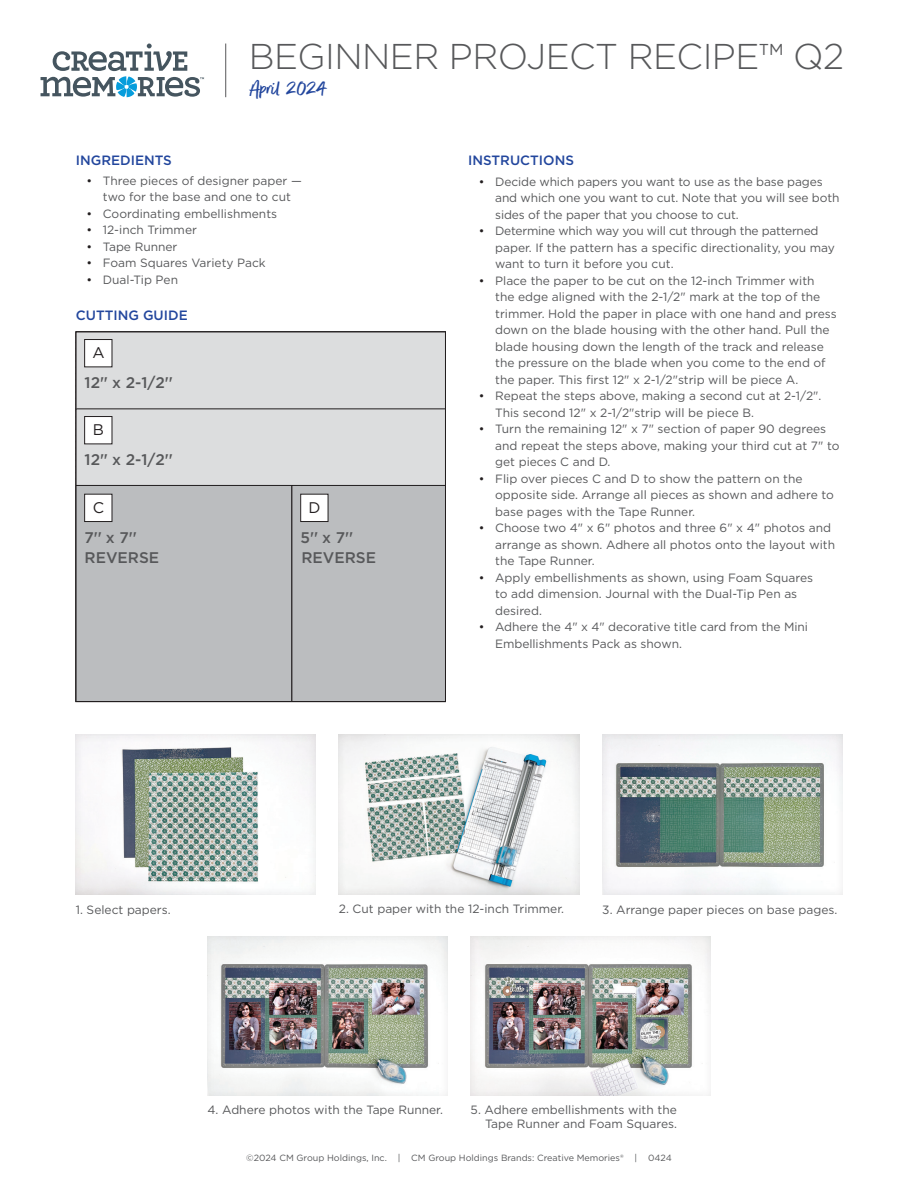
<style>
.page{position:relative;width:918px;height:1188px;background:#fff}
.page>*{position:absolute;margin:0;border:0;box-sizing:border-box;transform-origin:0 0}
.t1{font:300 35.85px "Gotham";letter-spacing:-.015em;color:#57585a}
.t2{font:24px "Better Times";color:#22469d}
.t3{font:500 15.45px "Gotham";color:#57585a}
.t4{font:15.45px "Gotham";color:#231f20}
.t5{font:500 13.5px "Gotham";color:#22469d}
.t6{font:12px/16.5px "Gotham";color:#57585a}
.t7{font:9px "Gotham";color:#57585a}
.s1{color:#231f20}
</style>
<div class="page">
<svg style="left:41px;top:44px;width:163px;height:53px"></svg>
<hr style="left:225px;top:44px;width:1px;height:53px;background:#57585a">
<div style="left:602px;top:733px;width:243px;height:162px;background:#231f20;opacity:.1"></div>
<div style="left:76px;top:332px;width:369px;height:77px;background:#dcddde"></div>
<div style="left:85px;top:340px;width:27px;height:27px;background:#fff"></div>
<div style="left:84px;top:339px;width:28px;height:28px;border:1px solid #231f20"></div>
<div style="left:76px;top:409px;width:369px;height:77px;background:#dcddde"></div>
<div style="left:85px;top:417px;width:27px;height:27px;background:#fff"></div>
<div style="left:84px;top:416px;width:28px;height:28px;border:1px solid #231f20"></div>
<div style="left:76px;top:485px;width:216px;height:217px;background:#bbbdbf"></div>
<div style="left:85px;top:494px;width:27px;height:28px;background:#fff"></div>
<div style="left:84px;top:494px;width:28px;height:28px;border:1px solid #231f20"></div>
<div style="left:292px;top:485px;width:153px;height:217px;background:#bbbdbf"></div>
<div style="left:292px;top:485px;width:153px;height:217px;border:1px solid #211d1e"></div>
<div style="left:301px;top:494px;width:27px;height:28px;background:#fff"></div>
<div style="left:300px;top:494px;width:28px;height:28px;border:1px solid #231f20"></div>
<div style="left:76px;top:331px;width:370px;height:371px;border:1px solid #231f20"></div>
<div style="left:75px;top:733px;width:243px;height:162px;background:#231f20;opacity:.1"></div>
<div style="left:339px;top:733px;width:243px;height:162px;background:#231f20;opacity:.1"></div>
<div style="left:471px;top:934px;width:243px;height:162px;background:#231f20;opacity:.1"></div>
<div style="left:207px;top:934px;width:243px;height:162px;background:#231f20;opacity:.1"></div>
<p class="t5" style="left:76px;top:151px;width:98px">INGREDIENTS</p>
<p class="t1" style="left:249px;top:34px;width:597px">BEGINNER PROJECT RECIPE™ Q2</p>
<p class="t2" style="left:250px;top:75px;width:77px">April 2024</p>
<p class="t5" style="left:468px;top:151px;width:107px">INSTRUCTIONS</p>
<p class="t6" style="left:86px;top:172px;width:217px;text-align:center"><span class="s1">•</span> Three pieces of designer paper — two for the base and one to cut</p>
<p class="t6" style="left:86px;top:205px;width:192px"><span class="s1">•</span> Coordinating embellishments</p>
<p class="t6" style="left:86px;top:222px;width:112px"><span class="s1">•</span> 12-inch Trimmer</p>
<p class="t6" style="left:86px;top:238px;width:93px"><span class="s1">•</span> Tape Runner</p>
<p class="t6" style="left:86px;top:255px;width:181px"><span class="s1">•</span> Foam Squares Variety Pack</p>
<p class="t6" style="left:86px;top:271px;width:93px"><span class="s1">•</span> Dual-Tip Pen</p>
<p class="t5" style="left:76px;top:307px;width:113px">CUTTING GUIDE</p>
<p class="t4" style="left:92px;top:343px;width:14px">A</p>
<p class="t3" style="left:85px;top:373px;width:90px">12'' x 2-1/2''</p>
<p class="t4" style="left:93px;top:420px;width:13px">B</p>
<p class="t3" style="left:85px;top:450px;width:90px">12'' x 2-1/2''</p>
<p class="t4" style="left:93px;top:497px;width:13px">C</p>
<p class="t3" style="left:85px;top:527px;width:54px">7'' x 7''</p>
<p class="t4" style="left:309px;top:497px;width:14px">D</p>
<p class="t3" style="left:301px;top:527px;width:54px">5'' x 7''</p>
<p class="t3" style="left:85px;top:547px;width:76px">REVERSE</p>
<p class="t3" style="left:301px;top:547px;width:76px">REVERSE</p>
<p class="t6" style="left:495px;top:173px;width:346px;text-indent:-16px"><span class="s1">•</span> Decide which papers you want to use as the base pages and which one you want to cut. Note that you will see both sides of the paper that you choose to cut.</p>
<p class="t6" style="left:495px;top:223px;width:341px;text-indent:-16px"><span class="s1">•</span> Determine which way you will cut through the patterned paper. If the pattern has a specific directionality, you may want to turn it before you cut.</p>
<p class="t6" style="left:495px;top:272px;width:343px;text-indent:-16px"><span class="s1">•</span> Place the paper to be cut on the 12-inch Trimmer with the edge aligned with the 2-1/2" mark at the top of the trimmer. Hold the paper in place with one hand and press down on the blade housing with the other hand. Pull the blade housing down the length of the track and release the pressure on the blade when you come to the end of the paper. This first 12" x 2-1/2"strip will be piece A.</p>
<p class="t6" style="left:495px;top:388px;width:328px;text-indent:-16px"><span class="s1">•</span> Repeat the steps above, making a second cut at 2-1/2".<br>This second 12" x 2-1/2"strip will be piece B.</p>
<p class="t6" style="left:495px;top:421px;width:346px;text-indent:-16px"><span class="s1">•</span> Turn the remaining 12" x 7" section of paper 90 degrees and repeat the steps above, making your third cut at 7" to get pieces C and D.</p>
<p class="t6" style="left:495px;top:470px;width:340px;text-indent:-16px"><span class="s1">•</span> Flip over pieces C and D to show the pattern on the opposite side. Arrange all pieces as shown and adhere to base pages with the Tape Runner.</p>
<p class="t6" style="left:495px;top:520px;width:341px;text-indent:-16px"><span class="s1">•</span> Choose two 4" x 6" photos and three 6" x 4" photos and arrange as shown. Adhere all photos onto the layout with the Tape Runner.</p>
<p class="t6" style="left:495px;top:569px;width:320px;text-indent:-16px"><span class="s1">•</span> Apply embellishments as shown, using Foam Squares to add dimension. Journal with the Dual-Tip Pen as desired.</p>
<p class="t6" style="left:495px;top:619px;width:314px;text-indent:-16px"><span class="s1">•</span> Adhere the 4" x 4" decorative title card from the Mini<br>Embellishments Pack as shown.</p>
<p class="t6" style="left:76px;top:901px;width:96px">1. Select papers.</p>
<p class="t6" style="left:339px;top:901px;width:227px">2. Cut paper with the 12-inch Trimmer.</p>
<p class="t6" style="left:602px;top:901px;width:237px">3. Arrange paper pieces on base pages.</p>
<p class="t6" style="left:208px;top:1101px;width:237px">4. Adhere photos with the Tape Runner.</p>
<p class="t6" style="left:471px;top:1103px;width:208px;line-height:13.5px;text-align:right">5. Adhere embellishments with the<br>Tape Runner and Foam Squares.</p>
<p class="t7" style="left:246px;top:1152px;width:427px">©2024 CM Group Holdings, Inc. | CM Group Holdings Brands: Creative Memories® | 0424</p>
</div>
